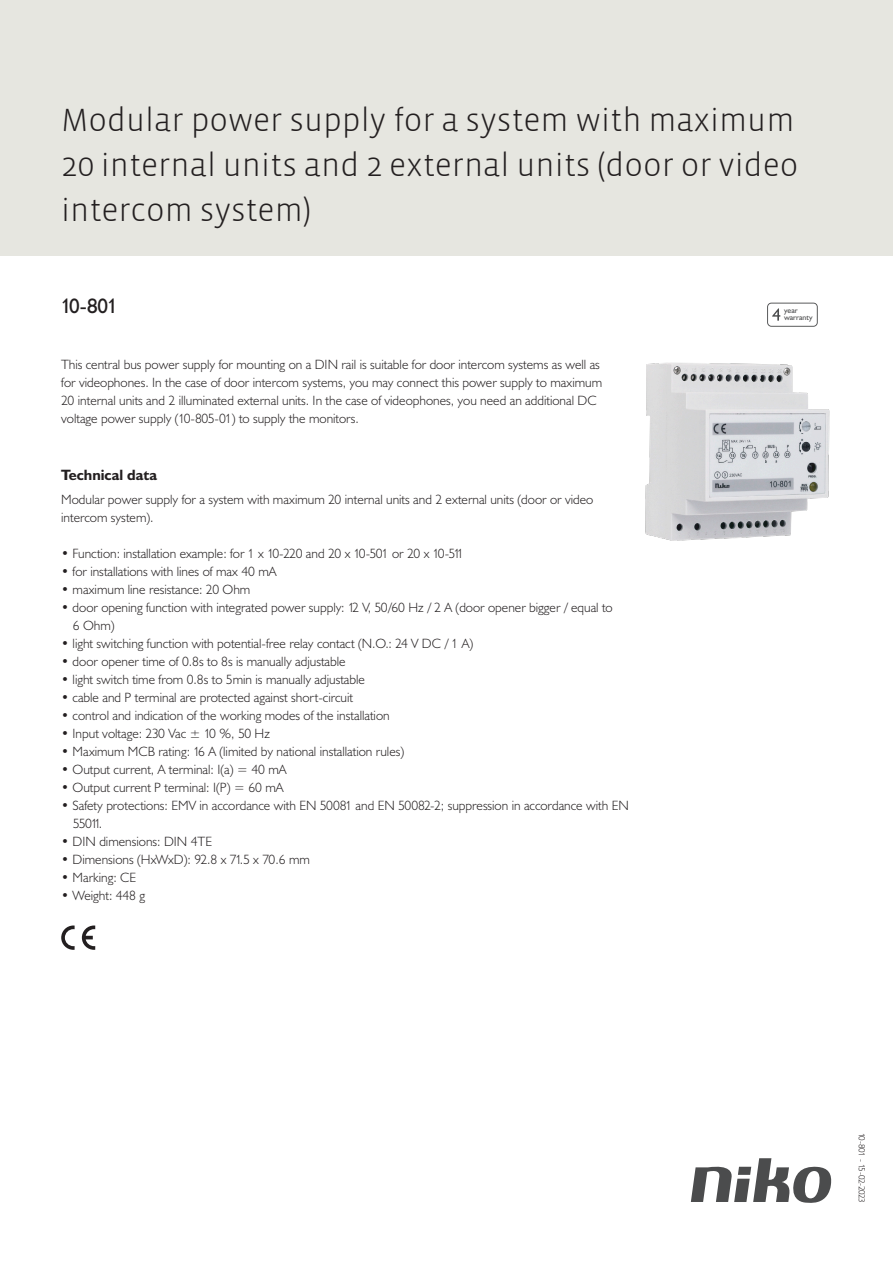
<style>
.page{position:relative;width:893px;height:1263px;background:#fff}
.page>*{position:absolute;margin:0;border:0;box-sizing:border-box;transform-origin:0 0}
.Title_datasheets{font:300 33px/45px "Vista Sans";color:#231f20;text-align:justify}
.Article_number{font:21px "Humanist 521 BT";color:#231f20}
.Titles_parts{font:700 15px "Humanist 521 BT";color:#231f20}
.USP_Bullets{font:300 13.5px/18px "Humanist 521 BT";color:#231f20}
.Platte_tekst_CAB{font:300 13.5px/18px "Humanist 521 BT";color:#231f20}
.Revision{font:300 9px "Humanist 521 BT";letter-spacing:-.05em;color:#231f20}
.t1{font:7.8px/7.8px "Humanist 521 BT";color:#4b4c4d}
</style>
<div class="page">
<svg style="left:691px;top:1158px;width:141px;height:45px"></svg>
<div style="left:0;top:0;width:893px;height:255px;background:#e6e6e0"></div>
<svg style="left:82px;top:925px;width:13px;height:25px"></svg>
<svg style="left:61px;top:925px;width:14px;height:25px"></svg>
<svg style="left:767px;top:303px;width:51px;height:24px"></svg>
<img style="left:645px;top:362px;width:185px;height:179px">
<p class="Title_datasheets" style="left:61px;top:98px;width:739px">Modular power supply for a system with maximum 20 internal units and 2 external units (door or video intercom system)</p>
<p class="Article_number" style="left:61px;top:293px;width:58px">10-801</p>
<p class="Platte_tekst_CAB" style="left:61px;top:355px;width:542px">This central bus power supply for mounting on a DIN rail is suitable for door intercom systems as well as for videophones. In the case of door intercom systems, you may connect this power supply to maximum 20 internal units and 2 illuminated external units. In the case of videophones, you need an additional DC voltage power supply (10-805-01) to supply the monitors.</p>
<p class="Titles_parts" style="left:61px;top:465px;width:98px">Technical data</p>
<p class="Platte_tekst_CAB" style="left:61px;top:490px;width:534px">Modular power supply for a system with maximum 20 internal units and 2 external units (door or video intercom system).</p>
<p class="USP_Bullets" style="left:61px;top:544px;width:404px">• Function: installation example: for 1 x 10-220 and 20 x 10-501 or 20 x 10-511</p>
<p class="USP_Bullets" style="left:61px;top:562px;width:217px">• for installations with lines of max 40 mA</p>
<p class="USP_Bullets" style="left:61px;top:580px;width:191px">• maximum line resistance: 20 Ohm</p>
<p class="USP_Bullets" style="left:73px;top:598px;width:541px;text-indent:-12px">• door opening function with integrated power supply: 12 V, 50/60 Hz / 2 A (door opener bigger / equal to<br>6 Ohm)</p>
<p class="USP_Bullets" style="left:61px;top:634px;width:413px">• light switching function with potential-free relay contact (N.O.: 24 V DC / 1 A)</p>
<p class="USP_Bullets" style="left:61px;top:652px;width:286px">• door opener time of 0.8s to 8s is manually adjustable</p>
<p class="USP_Bullets" style="left:61px;top:670px;width:305px">• light switch time from 0.8s to 5min is manually adjustable</p>
<p class="USP_Bullets" style="left:61px;top:688px;width:293px">• cable and P terminal are protected against short-circuit</p>
<p class="USP_Bullets" style="left:61px;top:706px;width:330px">• control and indication of the working modes of the installation</p>
<p class="USP_Bullets" style="left:61px;top:724px;width:210px">• Input voltage: 230 Vac ± 10 %, 50 Hz</p>
<p class="USP_Bullets" style="left:61px;top:742px;width:344px">• Maximum MCB rating: 16 A (limited by national installation rules)</p>
<p class="USP_Bullets" style="left:61px;top:760px;width:227px">• Output current, A terminal: I(a) = 40 mA</p>
<p class="USP_Bullets" style="left:61px;top:778px;width:224px">• Output current P terminal: I(P) = 60 mA</p>
<p class="USP_Bullets" style="left:73px;top:796px;width:557px;text-indent:-12px">• Safety protections: EMV in accordance with EN 50081 and EN 50082-2; suppression in accordance with EN<br>55011.</p>
<p class="USP_Bullets" style="left:61px;top:832px;width:152px">• DIN dimensions: DIN 4TE</p>
<p class="USP_Bullets" style="left:61px;top:850px;width:250px">• Dimensions (HxWxD): 92.8 x 71.5 x 70.6 mm</p>
<p class="USP_Bullets" style="left:61px;top:868px;width:76px">• Marking: CE</p>
<p class="USP_Bullets" style="left:61px;top:886px;width:85px">• Weight: 448 g</p>
<p class="t1" style="left:784px;top:306px;width:30px">year warranty</p>
<p class="Revision" style="left:868px;top:1133px;width:71px;rotate:90deg">10-801 - 15-02-2023</p>
</div>
